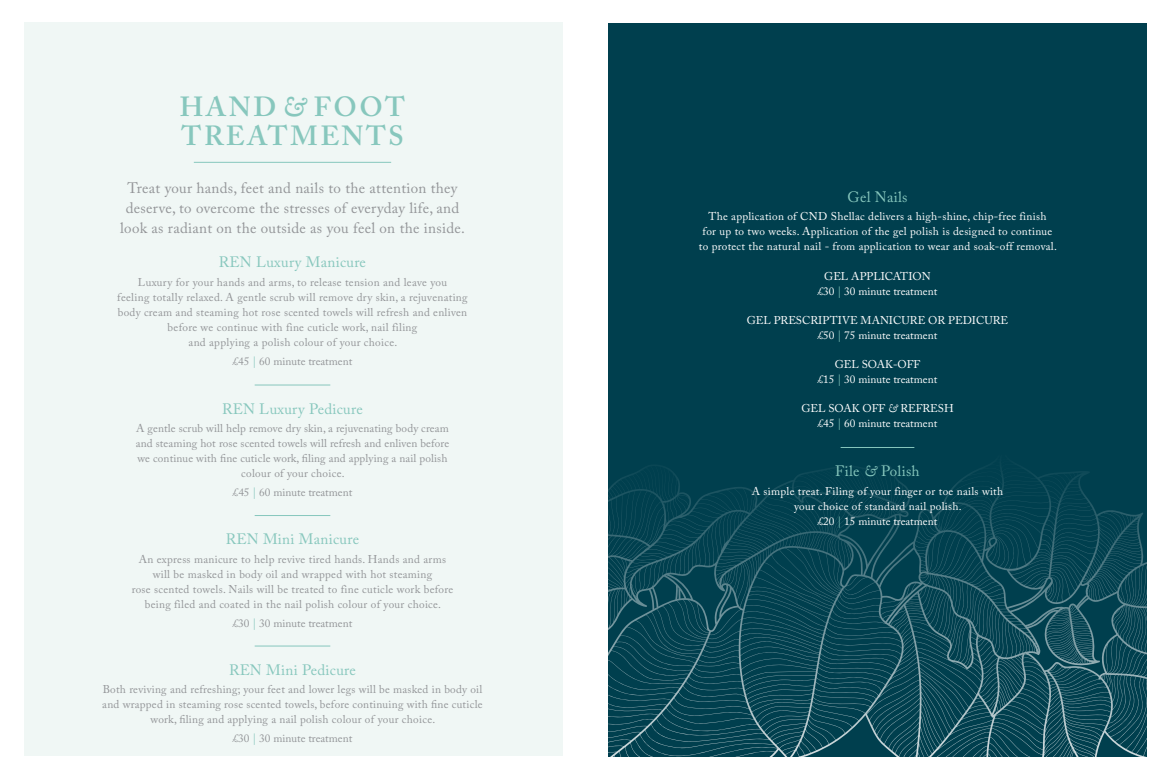
<style>
.page{position:relative;width:1170px;height:780px;background:#fff}
.page>*{position:absolute;margin:0;border:0;box-sizing:border-box;transform-origin:0 0}
.t1{font:600 27.5px/28.8px "Adobe Caslon Pro";letter-spacing:.09em;color:#87c7bd}
.t2{font:15px/20px "Adobe Caslon Pro";letter-spacing:.02em;color:#939598;text-align:center}
.t3{font:15px "Adobe Caslon Pro";letter-spacing:.02em;color:#87c7bd}
.t4{font:11.25px/15px "Adobe Caslon Pro";letter-spacing:.025em;color:#939598;text-align:center}
.t5{font:11.25px/15px "Adobe Caslon Pro";letter-spacing:.025em;color:#fff;text-align:center}
.t6{font:11.25px/15px "Adobe Caslon Pro";color:#fff;text-align:center}
.t7{font:11.25px "Adobe Caslon Pro";color:#939598}
.s1{font-style:italic}
.s2{color:#87c7bd}
</style>
<div class="page">
<div style="left:24px;top:23px;width:538px;height:733px;background:#f0f7f5"></div>
<hr style="left:194px;top:162px;width:197px;height:1px;background:#87c7bd">
<hr style="left:255px;top:384px;width:75px;height:1px;background:#87c7bd">
<hr style="left:255px;top:515px;width:75px;height:1px;background:#87c7bd">
<hr style="left:255px;top:645px;width:75px;height:1px;background:#87c7bd">
<div style="left:608px;top:23px;width:538px;height:733px;background:#003f4e"></div>
<svg style="left:608px;top:439px;width:539px;height:318px"></svg>
<hr style="left:840px;top:447px;width:74px;height:1px;background:#87c7bd">
<h1 class="t1" style="left:180px;top:92px;width:227px">HAND <span class="s1">&amp;</span> FOOT<br>TREATMENTS</h1>
<h2 class="t2" style="left:120px;top:178px;width:346px">Treat your hands, feet and nails to the attention they deserve, to overcome the stresses of everyday life, and look as radiant on the outside as you feel on the inside.</h2>
<h2 class="t3" style="left:219px;top:253px;width:148px">REN Luxury Manicure</h2>
<p class="t4" style="left:117px;top:274px;width:352px">Luxury for your hands and arms, to release tension and leave you<br>feeling totally relaxed. A gentle scrub will remove dry skin, a rejuvenating body cream and steaming hot rose scented towels will refresh and enliven before we continue with fine cuticle work, nail filing<br>and applying a polish colour of your choice.</p>
<p class="t7" style="left:233px;top:355px;width:121px">£45 <span class="s2">|</span> 60 minute treatment</p>
<h2 class="t3" style="left:222px;top:400px;width:142px">REN Luxury Pedicure</h2>
<p class="t4" style="left:136px;top:421px;width:315px">A gentle scrub will help remove dry skin, a rejuvenating body cream and steaming hot rose scented towels will refresh and enliven before we continue with fine cuticle work, filing and applying a nail polish colour of your choice.</p>
<p class="t7" style="left:233px;top:485px;width:121px">£45 <span class="s2">|</span> 60 minute treatment</p>
<h2 class="t3" style="left:226px;top:530px;width:135px">REN Mini Manicure</h2>
<p class="t4" style="left:132px;top:551px;width:323px">An express manicure to help revive tired hands. Hands and arms will be masked in body oil and wrapped with hot steaming<br>rose scented towels. Nails will be treated to fine cuticle work before being filed and coated in the nail polish colour of your choice.</p>
<p class="t7" style="left:233px;top:616px;width:121px">£30 <span class="s2">|</span> 30 minute treatment</p>
<h2 class="t3" style="left:229px;top:661px;width:128px">REN Mini Pedicure</h2>
<p class="t4" style="left:102px;top:682px;width:382px">Both reviving and refreshing; your feet and lower legs will be masked in body oil and wrapped in steaming rose scented towels, before continuing with fine cuticle work, filing and applying a nail polish colour of your choice.</p>
<p class="t7" style="left:233px;top:731px;width:121px">£30 <span class="s2">|</span> 30 minute treatment</p>
<h2 class="t3" style="left:847px;top:188px;width:61px">Gel Nails</h2>
<p class="t5" style="left:698px;top:209px;width:359px">The application of CND Shellac delivers a high-shine, chip-free finish<br>for up to two weeks. Application of the gel polish is designed to continue to protect the natural nail - from application to wear and soak-off removal.</p>
<p class="t6" style="left:817px;top:268px;width:121px">GEL APPLICATION £30 <span class="s2">|</span> 30 minute treatment</p>
<p class="t6" style="left:746px;top:312px;width:263px">GEL PRESCRIPTIVE MANICURE OR PEDICURE £50 <span class="s2">|</span> 75 minute treatment</p>
<p class="t6" style="left:817px;top:356px;width:121px">GEL SOAK-OFF<br>£15 <span class="s2">|</span> 30 minute treatment</p>
<p class="t6" style="left:801px;top:400px;width:154px">GEL SOAK OFF <span class="s1">&amp;</span> REFRESH £45 <span class="s2">|</span> 60 minute treatment</p>
<h2 class="t3" style="left:835px;top:462px;width:86px">File <span class="s1">&amp;</span> Polish</h2>
<p class="t5" style="left:751px;top:483px;width:253px">A simple treat. Filing of your finger or toe nails with your choice of standard nail polish.<br>£20 <span class="s2">|</span> 15 minute treatment</p>
</div>
